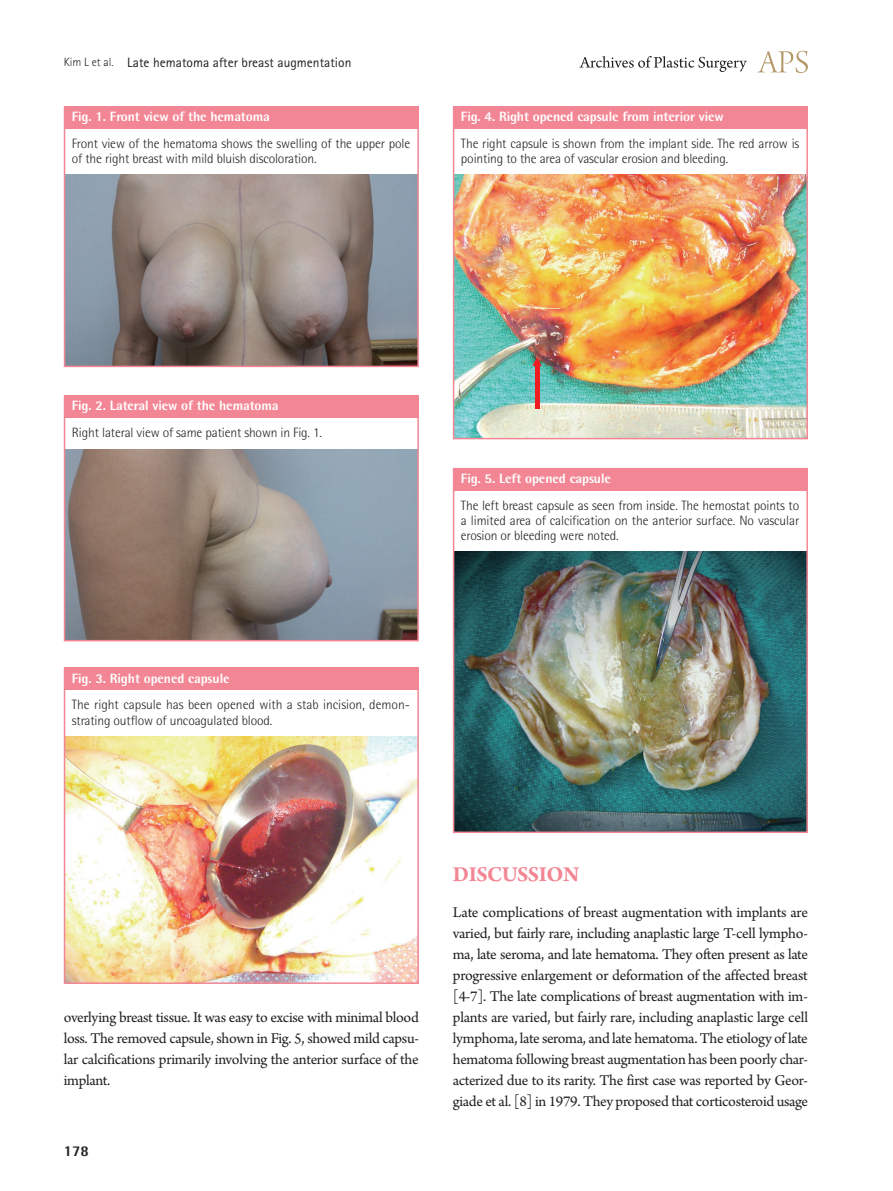
<style>
.page{position:relative;width:893px;height:1191px;background:#fff}
.page>*{position:absolute;margin:0;border:0;box-sizing:border-box;transform-origin:0 0}
.대제목{font:700 22.5px "Arno Pro";letter-spacing:-.02em;color:#f38694}
.본문_0{font:15.75px/21px "Arno Pro";letter-spacing:-.02em;color:#231f20;text-align:justify}
.본문{font:15.75px/21px "Arno Pro";letter-spacing:-.015em;color:#231f20;text-align:justify}
.t1{font:800 15px "Rotis Semi Sans Std";color:#231f20}
.그림설명{font:300 13.5px/15px "Rotis Semi Sans Std";letter-spacing:-.01em;color:#231f20}
.표그림제목{font:800 13.5px "Rotis Semi Sans Std";letter-spacing:-.01em;color:#fff}
.t2{font:13.5px "Rotis Sans Serif Std";color:#231f20}
.s1{font-weight:300;font-size:12px}
</style>
<div class="page">
<svg style="left:757px;top:51px;width:51px;height:22px"></svg>
<svg style="left:579px;top:56px;width:168px;height:16px"></svg>
<img style="left:67px;top:175px;width:349px;height:189px">
<img style="left:67px;top:449px;width:349px;height:189px">
<img style="left:67px;top:736px;width:349px;height:245px">
<img style="left:456px;top:175px;width:349px;height:261px">
<img style="left:456px;top:551px;width:349px;height:279px">
<div style="left:64px;top:106px;width:354px;height:23px;background:#f38694"></div>
<div style="left:64px;top:395px;width:354px;height:23px;background:#f38694"></div>
<div style="left:64px;top:668px;width:354px;height:22px;background:#f38694"></div>
<div style="left:453px;top:106px;width:354px;height:22px;background:#f38694"></div>
<div style="left:453px;top:468px;width:354px;height:22px;background:#f38694"></div>
<div style="left:64px;top:106px;width:355px;height:261px;border:2px solid #f38694"></div>
<div style="left:64px;top:395px;width:355px;height:246px;border:2px solid #f38694"></div>
<div style="left:64px;top:668px;width:355px;height:316px;border:2px solid #f38694"></div>
<div style="left:453px;top:106px;width:355px;height:333px;border:2px solid #f38694"></div>
<div style="left:453px;top:468px;width:355px;height:365px;border:2px solid #f38694"></div>
<hr style="left:535px;top:365px;width:4px;height:44px;background:#ee1d23">
<svg style="left:532px;top:357px;width:10px;height:9px"></svg>
<p class="t2" style="left:64px;top:54px;width:289px"><span class="s1">Kim L et al.</span> Late hematoma after breast augmentation</p>
<p class="표그림제목" style="left:72px;top:108px;width:200px">Fig. 1. Front view of the hematoma</p>
<p class="그림설명" style="left:72px;top:136px;width:340px">Front view of the hematoma shows the swelling of the upper pole of the right breast with mild bluish discoloration.</p>
<p class="표그림제목" style="left:461px;top:108px;width:264px">Fig. 4. Right opened capsule from interior view</p>
<p class="그림설명" style="left:461px;top:136px;width:340px">The right capsule is shown from the implant side. The red arrow is pointing to the area of vascular erosion and bleeding.</p>
<p class="표그림제목" style="left:72px;top:397px;width:208px">Fig. 2. Lateral view of the hematoma</p>
<p class="그림설명" style="left:72px;top:425px;width:252px">Right lateral view of same patient shown in Fig. 1.</p>
<p class="표그림제목" style="left:461px;top:469px;width:152px">Fig. 5. Left opened capsule</p>
<p class="그림설명" style="left:461px;top:497px;width:340px;text-align:justify">The left breast capsule as seen from inside. The hemostat points to a limited area of calcification on the anterior surface. No vascular erosion or bleeding were noted.</p>
<p class="표그림제목" style="left:72px;top:669px;width:159px">Fig. 3. Right opened capsule</p>
<p class="그림설명" style="left:72px;top:697px;width:340px">The right capsule has been opened with a stab incision, demon&shy;strating outflow of uncoagulated blood.</p>
<p class="본문" style="left:64px;top:1008px;width:357px">overlying breast tissue. It was easy to excise with minimal blood loss. The removed capsule, shown in Fig. 5, showed mild capsu&shy;lar calcifications primarily involving the anterior surface of the implant.</p>
<p class="t1" style="left:64px;top:1141px;width:27px">178</p>
<p class="대제목" style="left:453px;top:861px;width:128px">DISCUSSION</p>
<p class="본문_0" style="left:453px;top:903px;width:357px">Late complications of breast augmentation with implants are varied, but fairly rare, including anaplastic large T-cell lympho&shy;ma, late seroma, and late hematoma. They often present as late progressive enlargement or deformation of the affected breast [4-7]. The late complications of breast augmentation with im&shy;plants are varied, but fairly rare, including anaplastic large cell lymphoma, late seroma, and late hematoma. The etiology of late hematoma following breast augmentation has been poorly char&shy;acterized due to its rarity. The first case was reported by Geor&shy;giade et al. [8] in 1979. They proposed that corticosteroid usage</p>
</div>
